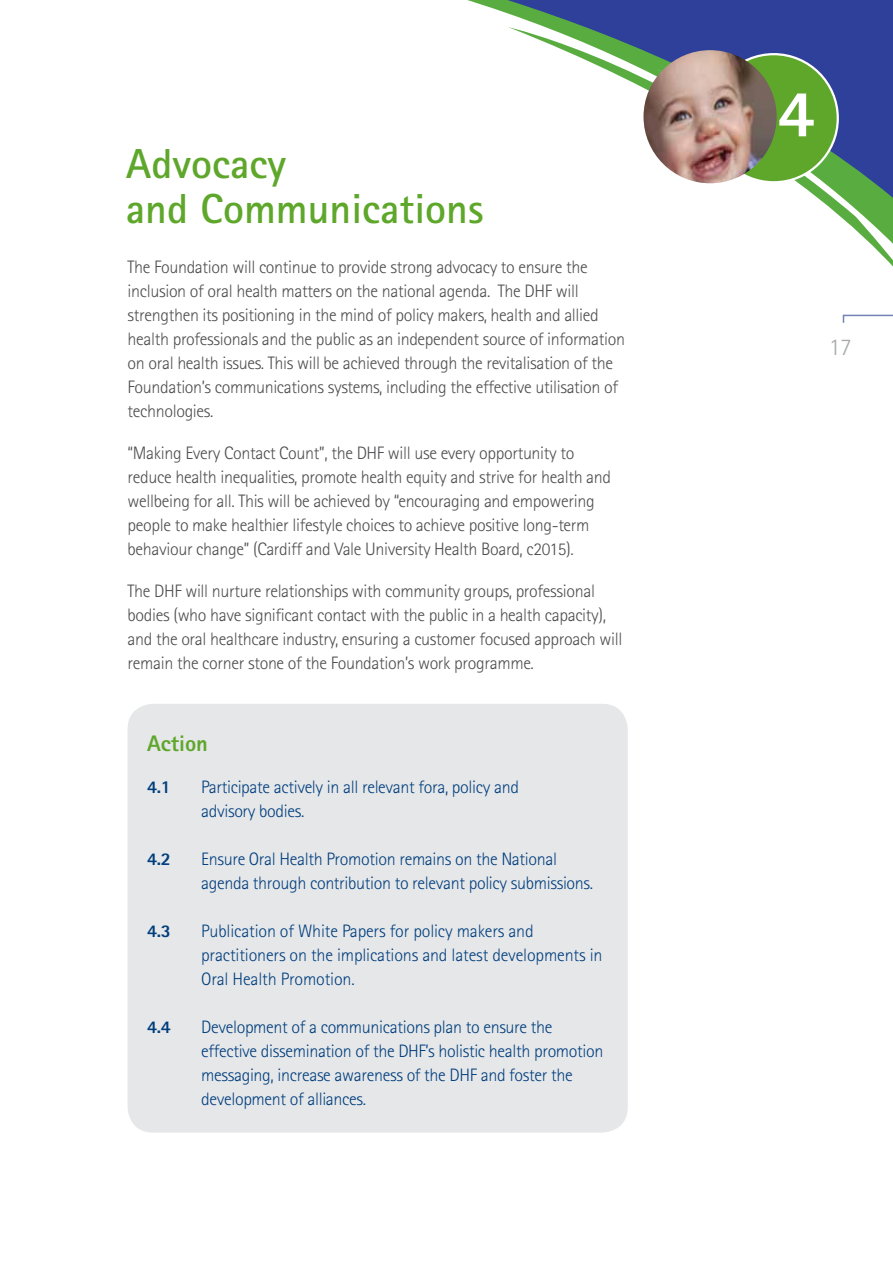
<style>
.page{position:relative;width:893px;height:1263px;background:#fff}
.page>*{position:absolute;margin:0;border:0;box-sizing:border-box;transform-origin:0 0}
.t1{font:800 67.5px "Rotis Sans Serif";color:#fff}
.t2{font:700 42px/45px "Rotis Sans Serif";color:#5ea72b}
.t3{font:300 24px "Rotis Sans Serif";color:#a7a9ac}
.t4{font:800 22.5px "Rotis Sans Serif";color:#5ea72b}
.t5{font:300 18px/24px "Rotis Sans Serif";letter-spacing:-.02em;color:#4d4d4f}
.t6{font:300 18px/24px "Rotis Sans Serif";letter-spacing:-.02em;color:#003e7e}
.t7{font:800 18px "Rotis Sans Serif";color:#003e7e}
</style>
<div class="page">
<svg style="left:467px;top:0;width:426px;height:267px"></svg>
<svg style="left:507px;top:0;width:386px;height:198px"></svg>
<svg style="left:842px;top:314px;width:51px;height:9px"></svg>
<div style="left:710px;top:54px;width:128px;height:128px;background:#5ea72b;border-radius:50%"></div>
<img style="left:643px;top:50px;width:134px;height:133px;border-radius:67px">
<div style="left:128px;top:704px;width:500px;height:428px;background:#e6e7e8;border-radius:26px"></div>
<h2 class="t2" style="left:126px;top:140px;width:359px">Advocacy<br>and Communications</h2>
<p class="t5" style="left:128px;top:255px;width:499px">The Foundation will continue to provide strong advocacy to ensure the inclusion of oral health matters on the national agenda. The DHF will strengthen its positioning in the mind of policy makers, health and allied health professionals and the public as an independent source of information on oral health issues. This will be achieved through the revitalisation of the Foundation’s communications systems, including the effective utilisation of technologies.</p>
<p class="t5" style="left:128px;top:441px;width:485px">“Making Every Contact Count”, the DHF will use every opportunity to reduce health inequalities, promote health equity and strive for health and wellbeing for all. This will be achieved by “encouraging and empowering people to make healthier lifestyle choices to achieve positive long-term behaviour change” (Cardiff and Vale University Health Board, c2015).</p>
<p class="t5" style="left:128px;top:579px;width:496px">The DHF will nurture relationships with community groups, professional bodies (who have significant contact with the public in a health capacity), and the oral healthcare industry, ensuring a customer focused approach will remain the corner stone of the Foundation’s work programme.</p>
<p class="t4" style="left:147px;top:729px;width:62px">Action</p>
<p class="t7" style="left:147px;top:775px;width:25px">4.1</p>
<p class="t6" style="left:201px;top:775px;width:319px">Participate actively in all relevant fora, policy and advisory bodies.</p>
<p class="t7" style="left:147px;top:847px;width:25px">4.2</p>
<p class="t6" style="left:201px;top:847px;width:394px">Ensure Oral Health Promotion remains on the National agenda through contribution to relevant policy submissions.</p>
<p class="t7" style="left:147px;top:919px;width:25px">4.3</p>
<p class="t6" style="left:201px;top:919px;width:403px">Publication of White Papers for policy makers and practitioners on the implications and latest developments in<br>Oral Health Promotion.</p>
<p class="t7" style="left:147px;top:1015px;width:25px">4.4</p>
<p class="t6" style="left:201px;top:1015px;width:404px">Development of a communications plan to ensure the effective dissemination of the DHF’s holistic health promotion messaging, increase awareness of the DHF and foster the development of alliances.</p>
<h1 class="t1" style="left:777px;top:70px;width:39px">4</h1>
<h3 class="t3" style="left:829px;top:333px;width:25px">17</h3>
</div>
